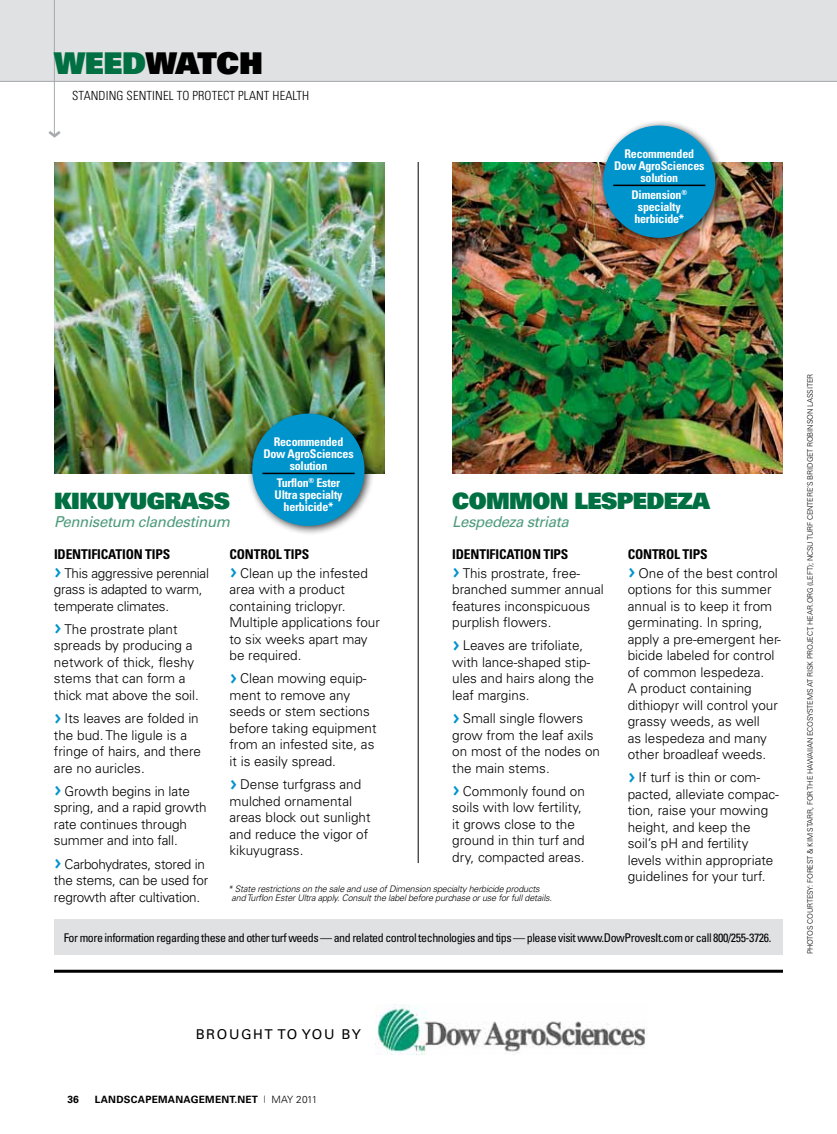
<style>
.page{position:relative;width:837px;height:1134px;background:#fff}
.page>*{position:absolute;margin:0;border:0;box-sizing:border-box;transform-origin:0 0}
.t1{font:30px "Univers LT Std X Black";letter-spacing:-.01em;color:#000}
.t2{font:700 30px "Lino Letter Std";color:#a7a9ac}
.t3{font:22.5px "Univers LT Std X Black";letter-spacing:-.025em;color:#007042}
.t4{font:italic 15px "Univers LT Std";letter-spacing:-.02em;color:#4d9b7b}
.t5{font:300 13.5px/16.5px "Univers LT Std";color:#000}
.t6{font:300 13.5px/16.5px "Univers LT Std";letter-spacing:-.02em;color:#000}
.t7{font:13.5px "Univers LT Std";letter-spacing:.12em;color:#000}
.t8{font:300 condensed 12.6px "Univers LT Std";letter-spacing:.01em;color:#000}
.t9{font:condensed 12px "Univers LT Std";letter-spacing:-.035em;color:#000}
.t10{font:700 condensed 12px/12px "Univers LT Std";letter-spacing:-.02em;color:#fff;text-align:center}
.t11{font:700 10.35px "Univers LT Std";color:#000}
.t12{font:700 10.05px "Univers LT Std";letter-spacing:.025em;color:#000}
.t13{font:300 10.05px "Univers LT Std";letter-spacing:-.05em;color:#000}
.t14{font:italic 300 9px/9px "Univers LT Std";letter-spacing:-.02em;color:#000}
.t15{font:300 7.5px "Univers LT Std";letter-spacing:-.015em;color:#000}
.s1{color:#007042}
.s2{font-weight:700;font-stretch:condensed}
.s3{font-family:"Lino Letter Std";font-weight:700;font-size:24px;color:#0094cc}
</style>
<div class="page">
<div style="left:0;top:0;width:837px;height:81px;background:#e0e1e2"></div>
<hr style="left:0;top:81px;width:837px;height:1px;background:#a7a9ac">
<hr style="left:54px;top:0;width:1px;height:135px;background:#a7a9ac">
<hr style="left:54px;top:970px;width:729px;height:3px;background:#000">
<img style="left:377px;top:1005px;width:269px;height:49px">
<div style="left:54px;top:919px;width:729px;height:36px;background:#e0e1e2"></div>
<img style="left:452px;top:162px;width:331px;height:312px">
<hr style="left:418px;top:162px;width:1px;height:701px;background:#000">
<img style="left:54px;top:162px;width:331px;height:312px">
<div style="left:246px;top:408px;width:129px;height:128px;background:#000;opacity:.75"></div>
<div style="left:252px;top:414px;width:113px;height:112px;background:#0094cc;border-radius:50%"></div>
<hr style="left:262px;top:473px;width:93px;height:1px;background:#000">
<div style="left:597px;top:119px;width:128px;height:129px;background:#000;opacity:.75"></div>
<div style="left:603px;top:126px;width:112px;height:112px;background:#0094cc;border-radius:50%"></div>
<hr style="left:613px;top:185px;width:92px;height:1px;background:#000">
<h1 class="t1" style="left:54px;top:43px;width:210px"><span class="s1">WEED</span>WATCH</h1>
<p class="t8" style="left:72px;top:88px;width:239px">STANDING SENTINEL TO PROTECT PLANT HEALTH</p>
<h1 class="t2" style="left:75px;top:129px;width:11px;rotate:90deg">›</h1>
<p class="t10" style="left:614px;top:147px;width:92px">Recommended<br>Dow AgroSciences solution</p>
<p class="t10" style="left:631px;top:189px;width:57px;text-align:left">Dimension<sup>® </sup>specialty herbicide*</p>
<p class="t10" style="left:263px;top:435px;width:92px">Recommended<br>Dow AgroSciences solution</p>
<p class="t10" style="left:275px;top:477px;width:69px">Turflon<sup>®</sup> Ester<br>Ultra specialty herbicide*</p>
<h2 class="t3" style="left:54px;top:486px;width:178px">KIKUYUGRASS</h2>
<p class="t4" style="left:54px;top:513px;width:178px">Pennisetum clandestinum</p>
<p class="t6" style="left:54px;top:545px;width:157px;line-height:18.6px"><span class="s2">IDENTIFICATION TIPS<br></span><span class="s3">›</span> This aggressive perennial</p>
<p class="t6" style="left:54px;top:581px;width:150px">grass is adapted to warm, temperate climates.</p>
<p class="t5" style="left:54px;top:621px;width:147px"><span class="s3">›</span> The prostrate plant spreads by producing a network of thick, fleshy stems that can form a thick mat above the soil.</p>
<p class="t5" style="left:54px;top:710px;width:149px"><span class="s3">›</span> Its leaves are folded in the bud. The ligule is a fringe of hairs, and there are no auricles.</p>
<p class="t5" style="left:54px;top:783px;width:154px"><span class="s3">›</span> Growth begins in late spring, and a rapid growth rate continues through summer and into fall.</p>
<p class="t6" style="left:54px;top:856px;width:156px"><span class="s3">›</span> Carbohydrates, stored in the stems, can be used for regrowth after cultivation.</p>
<h2 class="t3" style="left:452px;top:486px;width:197px">COMMON LESPEDE</h2>
<h2 class="t3" style="left:677px;top:486px;width:35px">ZA</h2>
<p class="t4" style="left:452px;top:513px;width:118px">Lespedeza striata</p>
<p class="t5" style="left:452px;top:545px;width:130px;line-height:18.6px"><span class="s2">IDENTIFICATION TIPS<br></span><span class="s3">›</span> This prostrate, free-</p>
<p class="t5" style="left:452px;top:581px;width:153px">branched summer annual features inconspicuous purplish flowers.</p>
<p class="t5" style="left:452px;top:637px;width:143px"><span class="s3">›</span> Leaves are trifoliate, with lance-shaped stip&shy;ules and hairs along the leaf margins.</p>
<p class="t5" style="left:452px;top:710px;width:149px"><span class="s3">›</span> Small single flowers grow from the leaf axils on most of the nodes on the main stems.</p>
<p class="t5" style="left:452px;top:783px;width:134px"><span class="s3">›</span> Commonly found on soils with low fertility, it grows close to the ground in thin turf and dry, compacted areas.</p>
<p class="t5" style="left:229px;top:545px;width:140px;line-height:18.6px"><span class="s2">CONTROL TIPS<br></span><span class="s3">›</span> Clean up the infested</p>
<p class="t5" style="left:229px;top:581px;width:152px">area with a product containing triclopyr.<br>Multiple applications four to six weeks apart may be required.</p>
<p class="t5" style="left:229px;top:670px;width:149px"><span class="s3">›</span> Clean mowing equip&shy;ment to remove any seeds or stem sections before taking equipment from an infested site, as it is easily spread.</p>
<p class="t5" style="left:229px;top:776px;width:143px"><span class="s3">›</span> Dense turfgrass and mulched ornamental areas block out sunlight and reduce the vigor of kikuyugrass.</p>
<p class="t14" style="left:232px;top:884px;width:322px;text-indent:-4px">* State restrictions on the sale and use of Dimension specialty herbicide products and Turflon Ester Ultra apply. Consult the label before purchase or use for full details.</p>
<p class="t5" style="left:628px;top:545px;width:152px;line-height:18.6px"><span class="s2">CONTROL TIPS<br></span><span class="s3">›</span> One of the best control</p>
<p class="t5" style="left:628px;top:581px;width:155px">options for this summer annual is to keep it from germinating. In spring, apply a pre-emergent her&shy;bicide labeled for control of common lespedeza.<br>A product containing dithiopyr will control your grassy weeds, as well<br>as lespedeza and many other broadleaf weeds.</p>
<p class="t5" style="left:628px;top:769px;width:153px"><span class="s3">›</span> If turf is thin or com&shy;pacted, alleviate compac&shy;tion, raise your mowing height, and keep the soil’s pH and fertility levels within appropriate guidelines for your turf.</p>
<p class="t9" style="left:64px;top:930px;width:709px">For more information regarding these and other turf weeds — and related control technologies and tips — please visit www.DowProvesIt.com or call 800/255-3726.</p>
<p class="t15" style="left:806px;top:954px;width:582px;rotate:-90deg">PHOTOS COURTESY: FOREST &amp; KIM STARR, FOR THE HAWAIIAN ECOSYSTEMS AT RISK PROJECT, HEAR.ORG (LEFT); NCSU TURF CENTERE’S BRIDGET ROBINSON LASSITER</p>
<p class="t7" style="left:196px;top:1026px;width:167px">BROUGHT TO YOU BY</p>
<p class="t12" style="left:95px;top:1094px;width:172px">LANDSCAPEMANAGEMENT.NET <sup>|</sup></p>
<p class="t11" style="left:68px;top:1094px;width:13px">36</p>
<p class="t13" style="left:271px;top:1093px;width:48px">MAY 2011</p>
</div>
